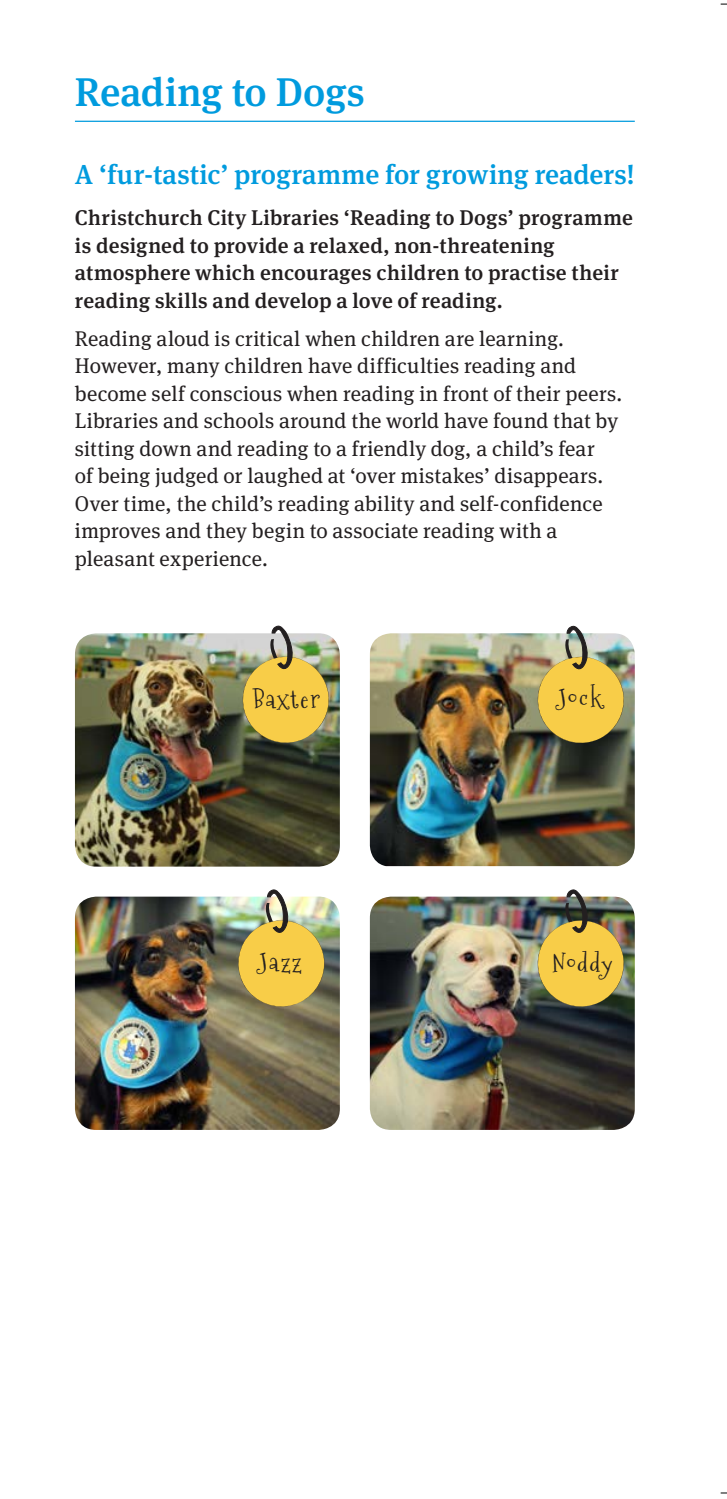
<style>
.page{position:relative;width:727px;height:1499px;background:#fff}
.page>*{position:absolute;margin:0;border:0;box-sizing:border-box;transform-origin:0 0}
.t1{font:500 40px "Meta Serif Pro";letter-spacing:-.005em;color:#009bde}
.Sub_heading{font:500 27.5px "Meta Serif Pro";color:#009bde}
.Bullet_Points{font:25px "Mountainsof Christmas";letter-spacing:.06em;color:#231f20}
.body{font:21.25px/27.5px "Meta Serif Pro";letter-spacing:.01em;color:#231f20}
.body-2{font:500 21.25px/27.5px "Meta Serif Pro";letter-spacing:.015em;color:#231f20}
</style>
<div class="page">
<img style="left:75px;top:896px;width:265px;height:233px">
<img style="left:235px;top:889px;width:92px;height:121px">
<hr style="left:75px;top:121px;width:560px;height:1px;background:#009bde">
<img style="left:75px;top:633px;width:265px;height:233px">
<img style="left:370px;top:633px;width:265px;height:233px">
<img style="left:370px;top:896px;width:265px;height:233px">
<img style="left:240px;top:625px;width:92px;height:121px">
<img style="left:535px;top:625px;width:92px;height:121px">
<img style="left:535px;top:889px;width:92px;height:121px">
<svg style="left:721px;top:3px;width:6px;height:2px"></svg>
<svg style="left:721px;top:1492px;width:6px;height:2px"></svg>
<p class="t1" style="left:75px;top:62px;width:291px">Reading to Dogs</p>
<p class="Sub_heading" style="left:75px;top:153px;width:561px">A ‘fur-tastic’ programme for growing readers!</p>
<p class="body-2" style="left:75px;top:202px;width:559px">Christchurch City Libraries ‘Reading to Dogs’ programme is designed to provide a relaxed, non-threatening atmosphere which encourages children to practise their reading skills and develop a love of reading.</p>
<p class="body" style="left:75px;top:324px;width:549px">Reading aloud is critical when children are learning.<br>However, many children have difficulties reading and become self conscious when reading in front of their peers.<br>Libraries and schools around the world have found that by sitting down and reading to a friendly dog, a child’s fear<br>of being judged or laughed at ‘over mistakes’ disappears.<br>Over time, the child’s reading ability and self-confidence improves and they begin to associate reading with a pleasant experience.</p>
<p class="Bullet_Points" style="left:254px;top:682px;width:68px">Baxter</p>
<p class="Bullet_Points" style="left:559px;top:681px;width:45px">Jock</p>
<p class="Bullet_Points" style="left:260px;top:944px;width:44px">Jazz</p>
<p class="Bullet_Points" style="left:553px;top:945px;width:62px">Noddy</p>
</div>
